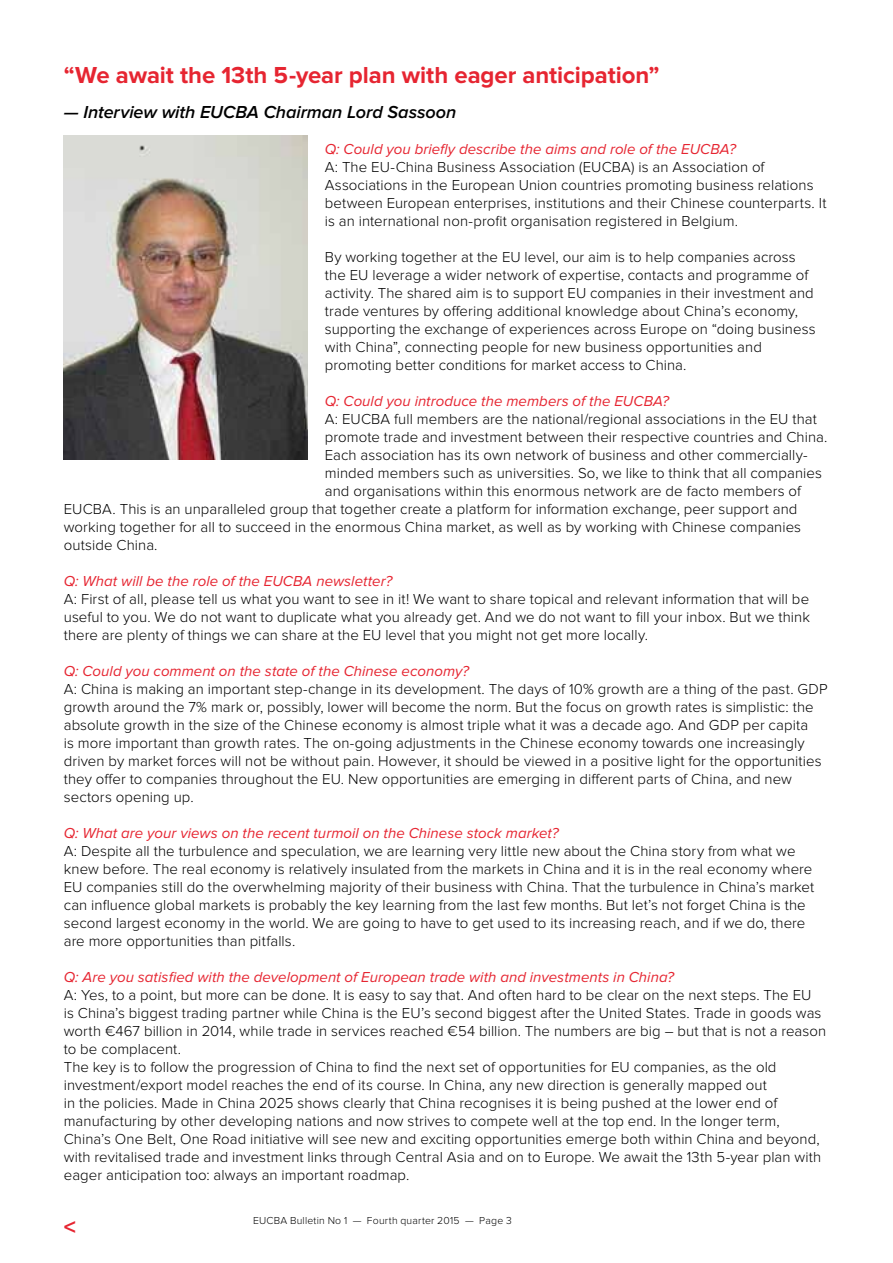
<style>
.page{position:relative;width:893px;height:1263px;background:#fff}
.page>*{position:absolute;margin:0;border:0;box-sizing:border-box;transform-origin:0 0}
.t1{font:700 24px "Proxima Nova";letter-spacing:-.005em;color:#e62531}
.t2{font:italic 600 18px "Proxima Nova";letter-spacing:-.005em;color:#000}
.t3{font:300 15px/18px "Proxima Nova";letter-spacing:.005em;color:#000}
.t4{font:italic 15px "Proxima Nova";letter-spacing:.005em;color:#e62531}
.t5{font:300 10.5px "Proxima Nova";letter-spacing:.02em;color:#000}
</style>
<div class="page">
<img style="left:64px;top:136px;width:244px;height:324px">
<h1 class="t1" style="left:64px;top:61px;width:597px">“We await the 13th 5-year plan with eager anticipation”</h1>
<p class="t2" style="left:64px;top:102px;width:394px">— Interview with EUCBA Chairman Lord Sassoon</p>
<p class="t4" style="left:325px;top:140px;width:413px">Q: Could you briefly describe the aims and role of the EUCBA?</p>
<p class="t3" style="left:325px;top:158px;width:503px">A: The EU-China Business Association (EUCBA) is an Association of Associations in the European Union countries promoting business relations between European enterprises, institutions and their Chinese counterparts. It is an international non-profit organisation registered in Belgium.</p>
<p class="t3" style="left:325px;top:248px;width:492px">By working together at the EU level, our aim is to help companies across the EU leverage a wider network of expertise, contacts and programme of activity. The shared aim is to support EU companies in their investment and trade ventures by offering additional knowledge about China’s economy, supporting the exchange of experiences across Europe on “doing business with China”, connecting people for new business opportunities and promoting better conditions for market access to China.</p>
<p class="t4" style="left:325px;top:392px;width:346px">Q: Could you introduce the members of the EUCBA?</p>
<p class="t3" style="left:325px;top:410px;width:493px">A: EUCBA full members are the national/regional associations in the EU that</p>
<p class="t3" style="left:325px;top:428px;width:504px">promote trade and investment between their respective countries and China.</p>
<p class="t3" style="left:325px;top:446px;width:484px">Each association has its own network of business and other commercially-</p>
<p class="t3" style="left:325px;top:464px;width:498px">minded members such as universities. So, we like to think that all companies</p>
<p class="t3" style="left:325px;top:482px;width:478px">and organisations within this enormous network are de facto members of</p>
<p class="t3" style="left:64px;top:500px;width:735px">EUCBA. This is an unparalleled group that together create a platform for information exchange, peer support and</p>
<p class="t3" style="left:64px;top:518px;width:739px">working together for all to succeed in the enormous China market, as well as by working with Chinese companies</p>
<p class="t3" style="left:64px;top:536px;width:95px">outside China.</p>
<p class="t4" style="left:64px;top:572px;width:330px">Q: What will be the role of the EUCBA newsletter?</p>
<p class="t3" style="left:64px;top:590px;width:748px;text-align:justify">A: First of all, please tell us what you want to see in it! We want to share topical and relevant information that will be useful to you. We do not want to duplicate what you already get. And we do not want to fill your inbox. But we think there are plenty of things we can share at the EU level that you might not get more locally.</p>
<p class="t4" style="left:64px;top:662px;width:407px">Q: Could you comment on the state of the Chinese economy?</p>
<p class="t3" style="left:64px;top:680px;width:765px">A: China is making an important step-change in its development. The days of 10% growth are a thing of the past. GDP growth around the 7% mark or, possibly, lower will become the norm. But the focus on growth rates is simplistic: the absolute growth in the size of the Chinese economy is almost triple what it was a decade ago. And GDP per capita<br>is more important than growth rates. The on-going adjustments in the Chinese economy towards one increasingly driven by market forces will not be without pain. However, it should be viewed in a positive light for the opportunities they offer to companies throughout the EU. New opportunities are emerging in different parts of China, and new sectors opening up.</p>
<p class="t4" style="left:64px;top:824px;width:496px">Q: What are your views on the recent turmoil on the Chinese stock market?</p>
<p class="t3" style="left:64px;top:842px;width:752px">A: Despite all the turbulence and speculation, we are learning very little new about the China story from what we knew before. The real economy is relatively insulated from the markets in China and it is in the real economy where EU companies still do the overwhelming majority of their business with China. That the turbulence in China’s market can influence global markets is probably the key learning from the last few months. But let’s not forget China is the second largest economy in the world. We are going to have to get used to its increasing reach, and if we do, there are more opportunities than pitfalls.</p>
<p class="t4" style="left:64px;top:968px;width:612px">Q: Are you satisfied with the development of European trade with and investments in China?</p>
<p class="t3" style="left:64px;top:986px;width:764px">A: Yes, to a point, but more can be done. It is easy to say that. And often hard to be clear on the next steps. The EU<br>is China’s biggest trading partner while China is the EU’s second biggest after the United States. Trade in goods was worth €467 billion in 2014, while trade in services reached €54 billion. The numbers are big – but that is not a reason to be complacent.<br>The key is to follow the progression of China to find the next set of opportunities for EU companies, as the old investment/export model reaches the end of its course. In China, any new direction is generally mapped out<br>in the policies. Made in China 2025 shows clearly that China recognises it is being pushed at the lower end of manufacturing by other developing nations and now strives to compete well at the top end. In the longer term, China’s One Belt, One Road initiative will see new and exciting opportunities emerge both within China and beyond, with revitalised trade and investment links through Central Asia and on to Europe. We await the 13th 5-year plan with eager anticipation too: always an important roadmap.</p>
<h1 class="t1" style="left:64px;top:1213px;width:14px">&lt;</h1>
<p class="t5" style="left:253px;top:1215px;width:260px">EUCBA Bulletin No 1 — Fourth quarter 2015 — Page 3</p>
</div>
